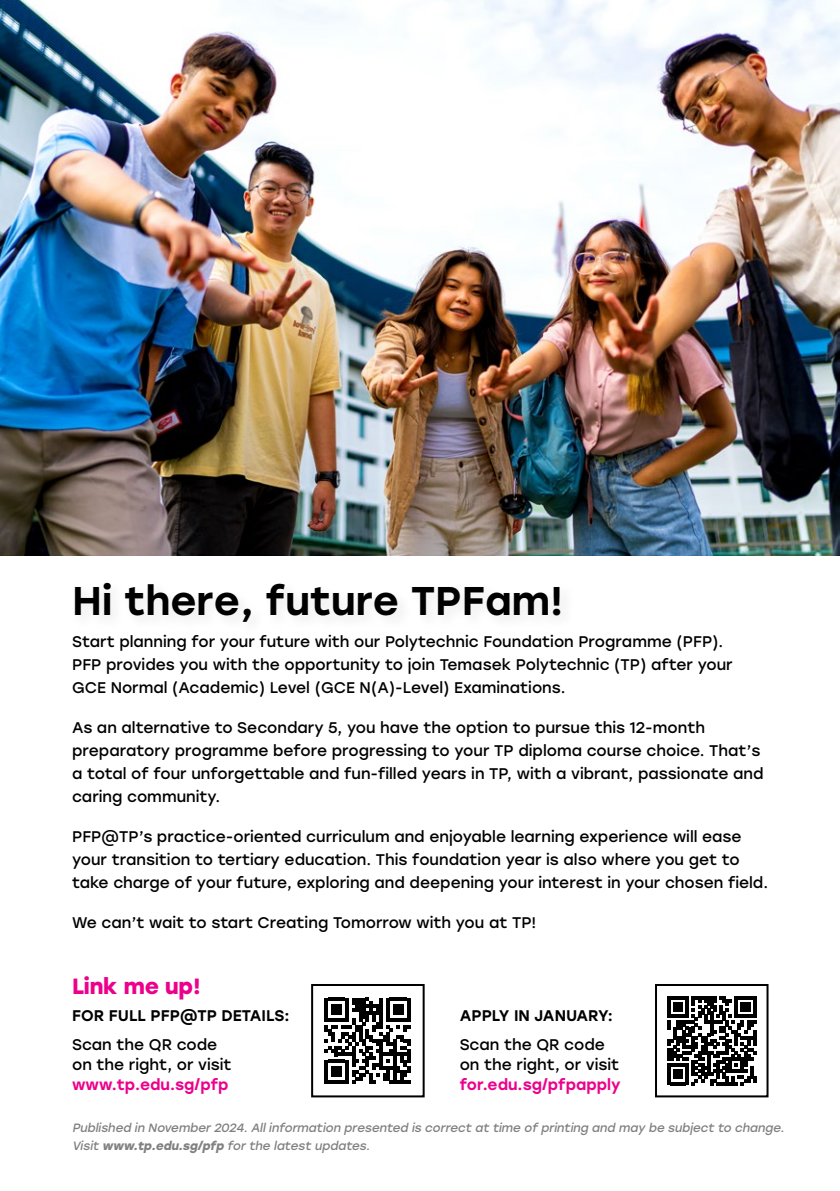
<style>
.page{position:relative;width:840px;height:1191px;background:#fff}
.page>*{position:absolute;margin:0;border:0;box-sizing:border-box;transform-origin:0 0}
.t1{font:500 40px "Stolzl";color:#000}
.t2{font:700 22px "Stolzl";letter-spacing:-.01em;color:#ec008c}
.t3{font:15.4px/23px "Stolzl";color:#000}
.t4{font:500 15.4px "Stolzl";color:#000}
.t5{font:500 15.4px "Stolzl";color:#ec008c}
.t6{font:italic 12px/18px "Stolzl";color:#000}
.s1{font-weight:700}
</style>
<div class="page">
<svg style="left:324px;top:997px;width:86px;height:86px"></svg>
<div style="left:311px;top:984px;width:113px;height:113px;border:2px solid #000"></div>
<svg style="left:667px;top:996px;width:88px;height:89px"></svg>
<div style="left:654px;top:984px;width:114px;height:113px;border:2px solid #000"></div>
<img style="left:0;top:0;width:839px;height:555px">
<h1 class="t1" style="left:72px;top:572px;width:492px">Hi there, future TPFam!</h1>
<p class="t3" style="left:72px;top:629px;width:661px">Start planning for your future with our Polytechnic Foundation Programme (PFP).<br>PFP provides you with the opportunity to join Temasek Polytechnic (TP) after your<br>GCE Normal (Academic) Level (GCE N(A)-Level) Examinations.</p>
<p class="t3" style="left:72px;top:715px;width:692px">As an alternative to Secondary 5, you have the option to pursue this 12-month preparatory programme before progressing to your TP diploma course choice. That’s a total of four unforgettable and fun-filled years in TP, with a vibrant, passionate and caring community.</p>
<p class="t3" style="left:72px;top:824px;width:697px">PFP@TP’s practice-oriented curriculum and enjoyable learning experience will ease your transition to tertiary education. This foundation year is also where you get to take charge of your future, exploring and deepening your interest in your chosen field.</p>
<p class="t3" style="left:72px;top:910px;width:465px">We can’t wait to start Creating Tomorrow with you at TP!</p>
<h2 class="t2" style="left:72px;top:970px;width:130px">Link me up!</h2>
<p class="t4" style="left:72px;top:1005px;width:219px">FOR FULL PFP@TP DETAILS:</p>
<p class="t4" style="left:459px;top:1005px;width:155px">APPLY IN JANUARY:</p>
<p class="t3" style="left:72px;top:1033px;width:161px;line-height:20px">Scan the QR code on the right, or visit</p>
<p class="t5" style="left:72px;top:1073px;width:158px">www.tp.edu.sg/pfp</p>
<p class="t3" style="left:459px;top:1033px;width:161px;line-height:20px">Scan the QR code on the right, or visit</p>
<p class="t5" style="left:459px;top:1073px;width:162px">for.edu.sg/pfpapply</p>
<p class="t6" style="left:72px;top:1118px;width:716px">Published in November2024.Allinformation presented is correct at time of printing and may be subject to change.<br>Visit <span class="s1">www.tp.edu.sg/pfp</span> forthe latest updates.</p>
</div>
